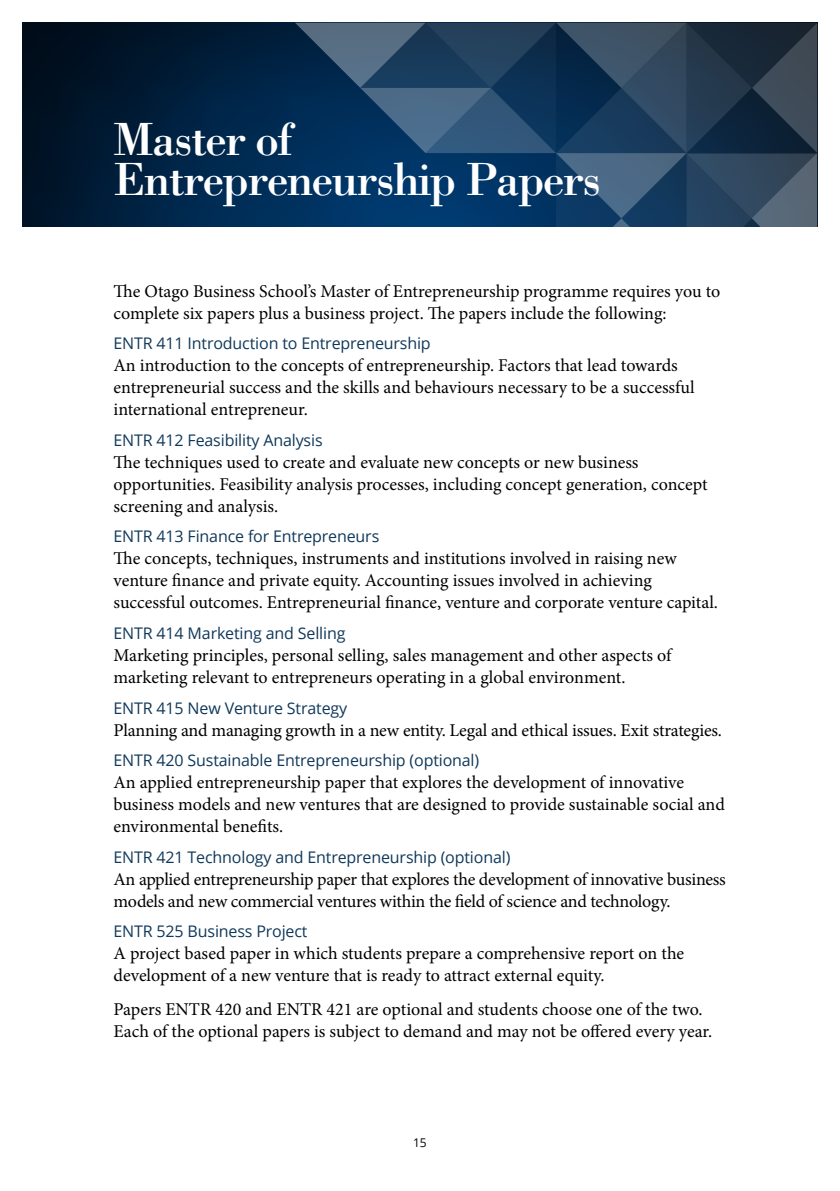
<style>
.page{position:relative;width:840px;height:1191px;background:#fff}
.page>*{position:absolute;margin:0;border:0;box-sizing:border-box;transform-origin:0 0}
.t1{font:48px/40px "Bodoni Std";letter-spacing:-.035em;color:#fff}
.t2{font:18px/22px "Minion Pro";letter-spacing:-.005em;color:#000}
.t3{font:16px "Open Sans";letter-spacing:-.01em;color:#10385a}
.t4{font:12px "Open Sans";color:#000}
</style>
<div class="page">
<img style="left:23px;top:23px;width:272px;height:204px">
<svg style="left:295px;top:23px;width:521px;height:204px;background:#1e4060"></svg>
<h1 class="t1" style="left:113px;top:118px;width:489px">Master of<br>Entrepreneurship Papers</h1>
<p class="t2" style="left:113px;top:280px;width:608px">The Otago Business School’s Master of Entrepreneurship programme requires you to complete six papers plus a business project. The papers include the following:</p>
<p class="t3" style="left:113px;top:332px;width:318px">ENTR 411 Introduction to Entrepreneurship</p>
<p class="t2" style="left:113px;top:354px;width:582px">An introduction to the concepts of entrepreneurship. Factors that lead towards entrepreneurial success and the skills and behaviours necessary to be a successful international entrepreneur.</p>
<p class="t3" style="left:113px;top:429px;width:210px">ENTR 412 Feasibility Analysis</p>
<p class="t2" style="left:113px;top:451px;width:595px">The techniques used to create and evaluate new concepts or new business opportunities. Feasibility analysis processes, including concept generation, concept screening and analysis.</p>
<p class="t3" style="left:113px;top:525px;width:267px">ENTR 413 Finance for Entrepreneurs</p>
<p class="t2" style="left:113px;top:548px;width:605px">The concepts, techniques, instruments and institutions involved in raising new venture finance and private equity. Accounting issues involved in achieving successful outcomes. Entrepreneurial finance, venture and corporate venture capital.</p>
<p class="t3" style="left:113px;top:622px;width:233px">ENTR 414 Marketing and Selling</p>
<p class="t2" style="left:113px;top:644px;width:559px">Marketing principles, personal selling, sales management and other aspects of marketing relevant to entrepreneurs operating in a global environment.</p>
<p class="t3" style="left:113px;top:696px;width:235px">ENTR 415 New Venture Strategy</p>
<p class="t2" style="left:113px;top:719px;width:609px">Planning and managing growth in a new entity. Legal and ethical issues. Exit strategies.</p>
<p class="t3" style="left:113px;top:749px;width:367px">ENTR 420 Sustainable Entrepreneurship (optional)</p>
<p class="t2" style="left:113px;top:771px;width:612px">An applied entrepreneurship paper that explores the development of innovative business models and new ventures that are designed to provide sustainable social and environmental benefits.</p>
<p class="t3" style="left:113px;top:846px;width:398px">ENTR 421 Technology and Entrepreneurship (optional)</p>
<p class="t2" style="left:113px;top:868px;width:613px">An applied entrepreneurship paper that explores the development of innovative business models and new commercial ventures within the field of science and technology.</p>
<p class="t3" style="left:113px;top:920px;width:195px">ENTR 525 Business Project</p>
<p class="t2" style="left:113px;top:942px;width:572px">A project based paper in which students prepare a comprehensive report on the development of a new venture that is ready to attract external equity.</p>
<p class="t2" style="left:113px;top:998px;width:600px">Papers ENTR 420 and ENTR 421 are optional and students choose one of the two.<br>Each of the optional papers is subject to demand and may not be offered every year.</p>
<p class="t4" style="left:413px;top:1134px;width:15px">15</p>
</div>
